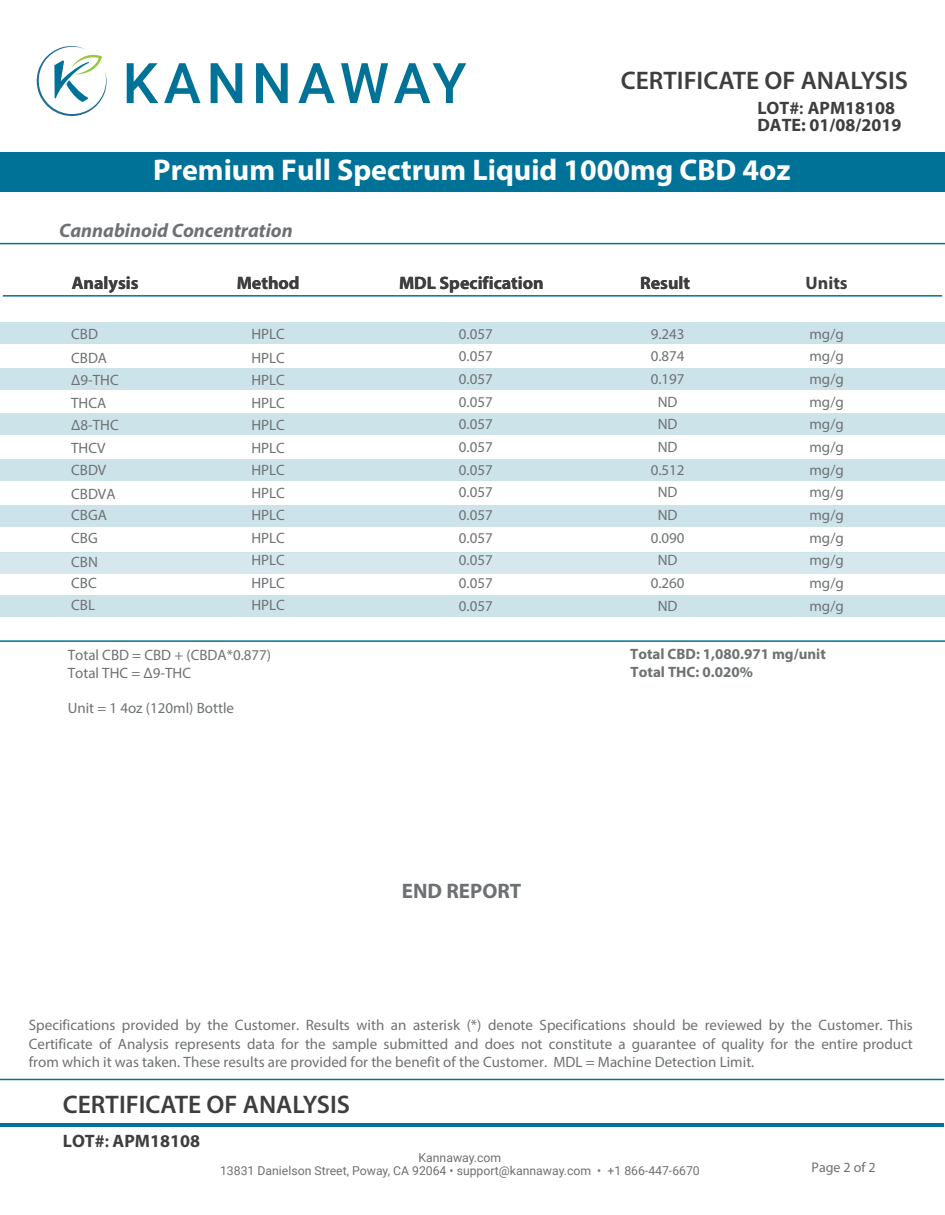
<style>
.page{position:relative;width:945px;height:1215px;background:#fff}
.page>*{position:absolute;margin:0;border:0;box-sizing:border-box;transform-origin:0 0}
.t1{font:700 30px "Myriad Pro";color:#fff}
.t2{font:600 25.5px "Myriad Pro";color:#3e3e3f}
.t3{font:700 21px "Myriad Pro";color:#6e7173}
.t4{font:italic 700 19.5px "Myriad Pro";color:#6e7173}
.t5{font:700 18px/16.5px "Myriad Pro";color:#3e3e3f}
.t6{font:15px/22.6px "Myriad Pro";color:#6e7274}
.t7{font:15px/18.3px "Myriad Pro";color:#6e7173;text-align:justify}
.t8{font:700 15px/18px "Myriad Pro";color:#6e7274}
.t9{font:13.95px "Myriad Pro";color:#6d7072}
.t10{font:12.3px/13.5px "Roboto";color:#6d7072;text-align:center}
.s1{font-weight:600}
</style>
<div class="page">
<div style="left:0;top:152px;width:945px;height:40px;background:#007297"></div>
<hr style="left:0;top:1123px;width:943px;height:4px;background:#007297">
<div style="left:0;top:322px;width:945px;height:22px;background:#cde3ea"></div>
<div style="left:0;top:368px;width:945px;height:22px;background:#cde3ea"></div>
<div style="left:0;top:413px;width:945px;height:22px;background:#cde3ea"></div>
<div style="left:0;top:459px;width:945px;height:22px;background:#cde3ea"></div>
<div style="left:0;top:505px;width:945px;height:22px;background:#cde3ea"></div>
<div style="left:0;top:552px;width:945px;height:21px;background:#cde3ea"></div>
<div style="left:0;top:595px;width:945px;height:22px;background:#cde3ea"></div>
<div style="left:0;top:553px;width:945px;height:22px;background:#d6e8ee"></div>
<hr style="left:0;top:243px;width:945px;height:1px;background:#007297">
<hr style="left:3px;top:295px;width:939px;height:2px;background:#007297">
<hr style="left:0;top:1079px;width:944px;height:1px;background:#007297">
<svg style="left:36px;top:46px;width:71px;height:70px"></svg>
<svg style="left:127px;top:63px;width:31px;height:40px"></svg>
<svg style="left:164px;top:63px;width:37px;height:40px"></svg>
<svg style="left:211px;top:63px;width:31px;height:40px"></svg>
<svg style="left:256px;top:63px;width:32px;height:40px"></svg>
<svg style="left:298px;top:63px;width:37px;height:40px"></svg>
<svg style="left:341px;top:63px;width:47px;height:40px"></svg>
<svg style="left:394px;top:63px;width:72px;height:40px"></svg>
<hr style="left:0;top:640px;width:945px;height:2px;background:#007297">
<h2 class="t2" style="left:621px;top:65px;width:289px">CERTIFICATE OF ANALYSIS</h2>
<p class="t5" style="left:757px;top:99px;width:145px">LOT#<span class="s1">:</span> APM18108<br>DATE: 01/08/2019</p>
<h1 class="t1" style="left:153px;top:151px;width:639px">Premium Full Spectrum Liquid 1000mg CBD 4oz</h1>
<h3 class="t4" style="left:59px;top:218px;width:235px">Cannabinoid Concentration</h3>
<p class="t5" style="left:72px;top:274px;width:68px">Analysis</p>
<p class="t5" style="left:237px;top:274px;width:64px">Method</p>
<p class="t5" style="left:399px;top:274px;width:146px">MDL Specification</p>
<p class="t5" style="left:640px;top:274px;width:52px">Result</p>
<p class="t5" style="left:806px;top:274px;width:44px">Units</p>
<p class="t5" style="left:72px;top:274px;width:68px">Analysis</p>
<p class="t6" style="left:71px;top:321px;width:37px;line-height:24px">CBD<br>CBDA</p>
<p class="t6" style="left:71px;top:368px;width:49px">Δ9-THC<br>THCA<br>Δ8-THC<br>THCV<br>CBDV</p>
<p class="t6" style="left:71px;top:483px;width:46px;line-height:21px">CBDVA<br>CBGA</p>
<p class="t6" style="left:71px;top:525px;width:28px;line-height:24px">CBG<br>CBN</p>
<p class="t6" style="left:71px;top:571px;width:27px">CBC<br>CBL</p>
<p class="t6" style="left:251px;top:321px;width:35px;line-height:24px">HPLC<br>HPLC</p>
<p class="t6" style="left:251px;top:369px;width:35px;text-align:justify">HPLC HPLC HPLC HPLC HPLC HPLC HPLC HPLC HPLC HPLC HPLC</p>
<p class="t6" style="left:68px;top:646px;width:205px;line-height:18px">Total CBD = CBD + (CBDA*0.877)<br>Total THC = Δ9-THC</p>
<p class="t6" style="left:68px;top:696px;width:168px">Unit = 1 4oz (120ml) Bottle</p>
<p class="t6" style="left:459px;top:322px;width:35px;text-align:justify">0.057<br>0.057<br>0.057<br>0.057<br>0.057<br>0.057<br>0.057<br>0.057<br>0.057<br>0.057<br>0.057<br>0.057<br>0.057</p>
<p class="t6" style="left:651px;top:322px;width:35px;text-align:center">9.243<br>0.874<br>0.197<br>ND<br>ND<br>ND<br>0.512<br>ND<br>ND<br>0.090<br>ND<br>0.260<br>ND</p>
<p class="t6" style="left:809px;top:322px;width:36px;text-align:justify">mg/g mg/g mg/g mg/g mg/g mg/g mg/g mg/g mg/g mg/g mg/g mg/g mg/g</p>
<h3 class="t3" style="left:402px;top:877px;width:121px">END REPORT</h3>
<p class="t8" style="left:630px;top:645px;width:197px">Total CBD: 1,080.971 mg/unit<br>Total THC: 0.020%</p>
<p class="t7" style="left:29px;top:1016px;width:886px">Specifications provided by the Customer. Results with an asterisk (*) denote Specifications should be reviewed by the Customer. This Certificate of Analysis represents data for the sample submitted and does not constitute a guarantee of quality for the entire product from which it was taken. These results are provided for the benefit of the Customer. MDL = Machine Detection Limit.</p>
<h2 class="t2" style="left:63px;top:1088px;width:289px">CERTIFICATE OF ANALYSIS</h2>
<p class="t5" style="left:63px;top:1133px;width:139px">LOT#<span class="s1">:</span> APM18108</p>
<p class="t10" style="left:220px;top:1150px;width:481px">Kannaway.com<br>13831 Danielson Street, Poway, CA 92064 • support@kannaway.com • +1 866-447-6670</p>
<p class="t9" style="left:812px;top:1159px;width:66px">Page 2 of 2</p>
</div>
